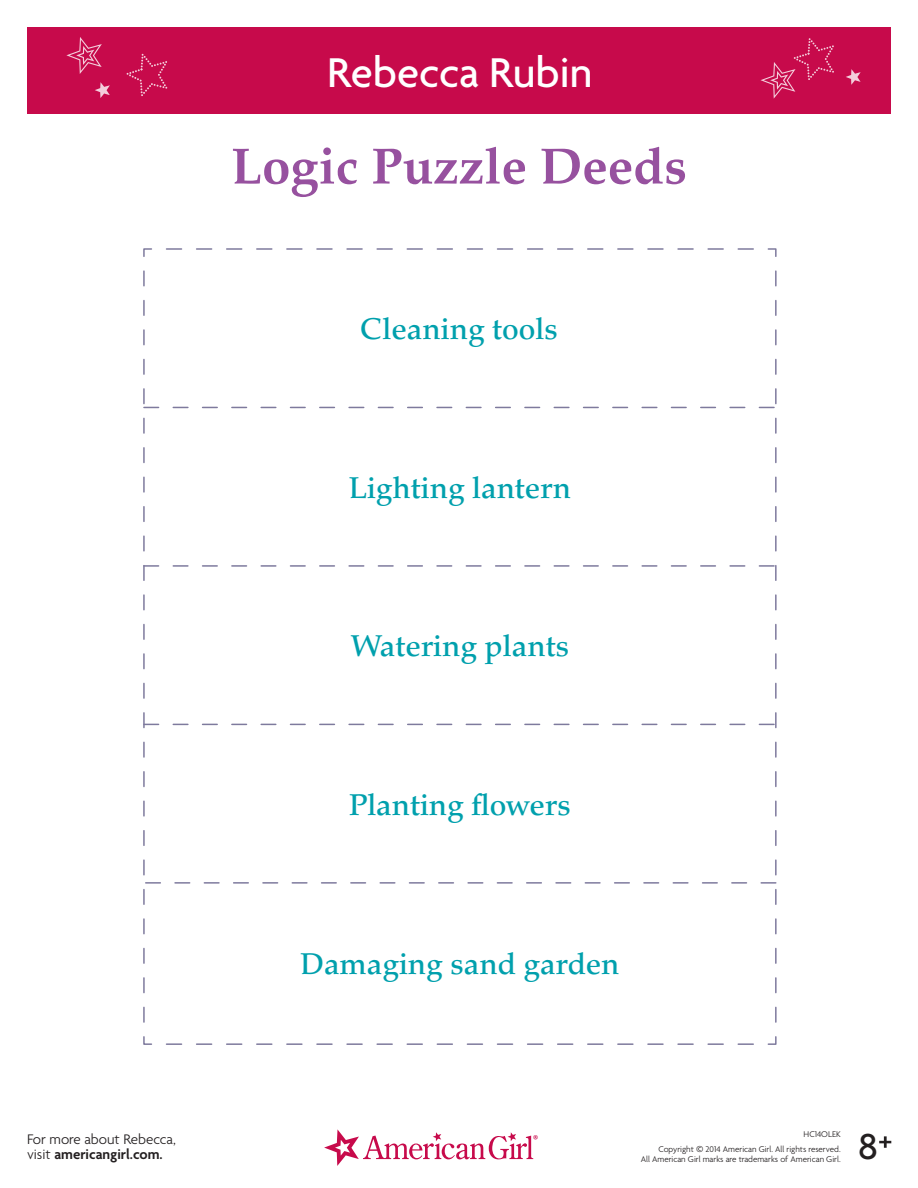
<style>
.page{position:relative;width:918px;height:1188px;background:#fff}
.page>*{position:absolute;margin:0;border:0;box-sizing:border-box;transform-origin:0 0}
.Heads{font:700 51px "Palatino LT Std";color:#97519f}
.t1{font:500 45px "Agenda";color:#fff}
.t2{font:500 39px "Agenda";color:#231f20}
.t3{font:500 30px "Palatino LT Std";color:#00a0ad}
.t4{font:600 15px "Agenda";color:#231f20}
.t5{font:300 15px "Agenda";color:#231f20}
.t6{font:500 10.5px "Agenda";color:#c70a4b}
.t7{font:300 9px "Agenda";color:#231f20}
.s1{font-weight:300}
.s2{font-size:12px}
</style>
<div class="page">
<div style="left:27px;top:27px;width:864px;height:87px;background:#c70a4b"></div>
<svg style="left:66px;top:37px;width:36px;height:37px"></svg>
<svg style="left:127px;top:54px;width:40px;height:42px"></svg>
<svg style="left:95px;top:82px;width:15px;height:16px"></svg>
<svg style="left:761px;top:38px;width:73px;height:61px"></svg>
<svg style="left:846px;top:69px;width:15px;height:16px"></svg>
<svg style="left:324px;top:1129px;width:209px;height:37px"></svg>
<svg style="left:143px;top:248px;width:634px;height:797px"></svg>
<svg style="left:879px;top:1136px;width:12px;height:12px"></svg>
<p class="t1" style="left:327px;top:45px;width:267px">Rebecca Rubin</p>
<p class="Heads" style="left:231px;top:136px;width:458px">Logic Puzzle Deeds</p>
<p class="t3" style="left:360px;top:311px;width:199px">Cleaning tools</p>
<p class="t3" style="left:349px;top:470px;width:224px">Lighting lantern</p>
<p class="t3" style="left:351px;top:629px;width:220px">Watering plants</p>
<p class="t3" style="left:349px;top:787px;width:223px">Planting flowers</p>
<p class="t3" style="left:300px;top:947px;width:321px">Damaging sand garden</p>
<p class="t5" style="left:27px;top:1131px;width:150px">For more about Rebecca,</p>
<p class="t6" style="left:533px;top:1132px;width:7px">®</p>
<p class="t4" style="left:27px;top:1145px;width:137px"><span class="s1">visit</span> americangirl.com.</p>
<p class="t7" style="left:804px;top:1129px;width:39px">HC14OLEK</p>
<p class="t7" style="left:658px;top:1143px;width:184px">Copyright <span class="s2">©</span> 2014 American Girl. All rights reserved.</p>
<p class="t7" style="left:641px;top:1154px;width:201px">All American Girl marks are trademarks of American Girl.</p>
<p class="t2" style="left:858px;top:1123px;width:21px">8</p>
</div>
